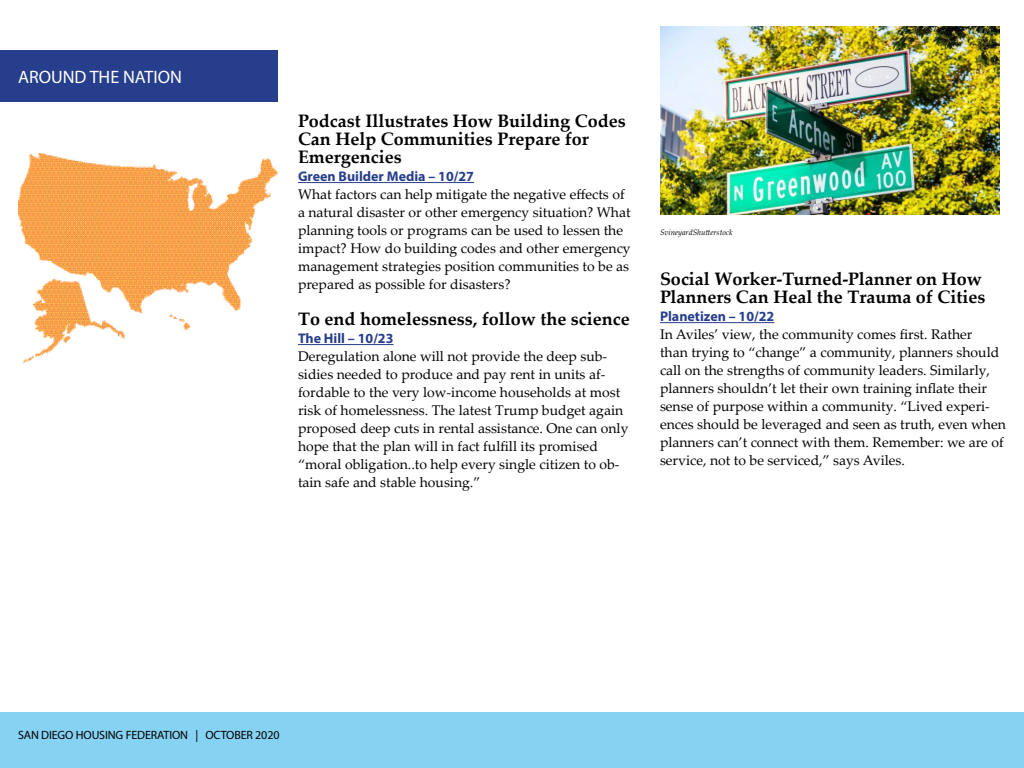
<style>
.page{position:relative;width:1024px;height:768px;background:#fff}
.page>*{position:absolute;margin:0;border:0;box-sizing:border-box;transform-origin:0 0}
.t1{font:700 18px/18px "Palatino Linotype";color:#000}
.t2{font:18px "Myriad Pro";color:#fff}
.t3{font:14px/18px "Palatino Linotype";color:#000}
.t4{font:700 14px "Myriad Pro";color:#263e8b}
.t5{font:12px "Myriad Pro";letter-spacing:-.01em;color:#000}
.t6{font:italic 8px "Palatino Linotype";color:#000}
</style>
<div class="page">
<div style="left:0;top:712px;width:1024px;height:56px;background:#86d2f2"></div>
<div style="left:0;top:50px;width:278px;height:52px;background:#263e8b"></div>
<img style="left:18px;top:154px;width:260px;height:209px">
<hr style="left:298px;top:182px;width:176px;height:1px;background:#263e8b">
<hr style="left:298px;top:344px;width:96px;height:1px;background:#263e8b">
<hr style="left:660px;top:322px;width:114px;height:1px;background:#263e8b">
<img style="left:660px;top:26px;width:340px;height:189px">
<p class="t2" style="left:18px;top:66px;width:166px">AROUND THE NATION</p>
<p class="t1" style="left:298px;top:111px;width:329px">Podcast Illustrates How Building Codes<br>Can Help Communities Prepare for<br>Emergencies</p>
<p class="t4" style="left:298px;top:167px;width:178px">Green Builder Media – 10/27</p>
<p class="t3" style="left:298px;top:185px;width:334px">What factors can help mitigate the negative effects of a natural disaster or other emergency situation? What planning tools or programs can be used to lessen the impact? How do building codes and other emergency management strategies position communities to be as prepared as possible for disasters?</p>
<p class="t1" style="left:298px;top:309px;width:333px">To end homelessness, follow the science</p>
<p class="t4" style="left:298px;top:329px;width:97px">The Hill – 10/23</p>
<p class="t3" style="left:298px;top:347px;width:332px">Deregulation alone will not provide the deep sub&shy;sidies needed to produce and pay rent in units af&shy;fordable to the very low-income households at most risk of homelessness. The latest Trump budget again proposed deep cuts in rental assistance. One can only hope that the plan will in fact fulfill its promised “moral obligation..to help every single citizen to ob&shy;tain safe and stable housing.”</p>
<p class="t6" style="left:660px;top:226px;width:74px">SvineyardShutterstock</p>
<p class="t1" style="left:660px;top:269px;width:327px">Social Worker-Turned-Planner on How<br>Planners Can Heal the Trauma of Cities</p>
<p class="t4" style="left:660px;top:307px;width:116px">Planetizen – 10/22</p>
<p class="t3" style="left:660px;top:325px;width:347px">In Aviles’ view, the community comes first. Rather<br>than trying to “change” a community, planners should call on the strengths of community leaders. Similarly, planners shouldn’t let their own training inflate their sense of purpose within a community. “Lived experi&shy;ences should be leveraged and seen as truth, even when planners can’t connect with them. Remember: we are of service, not to be serviced,” says Aviles.</p>
<p class="t5" style="left:18px;top:728px;width:263px">SAN DIEGO HOUSING FEDERATION | OCTOBER 2020</p>
</div>
